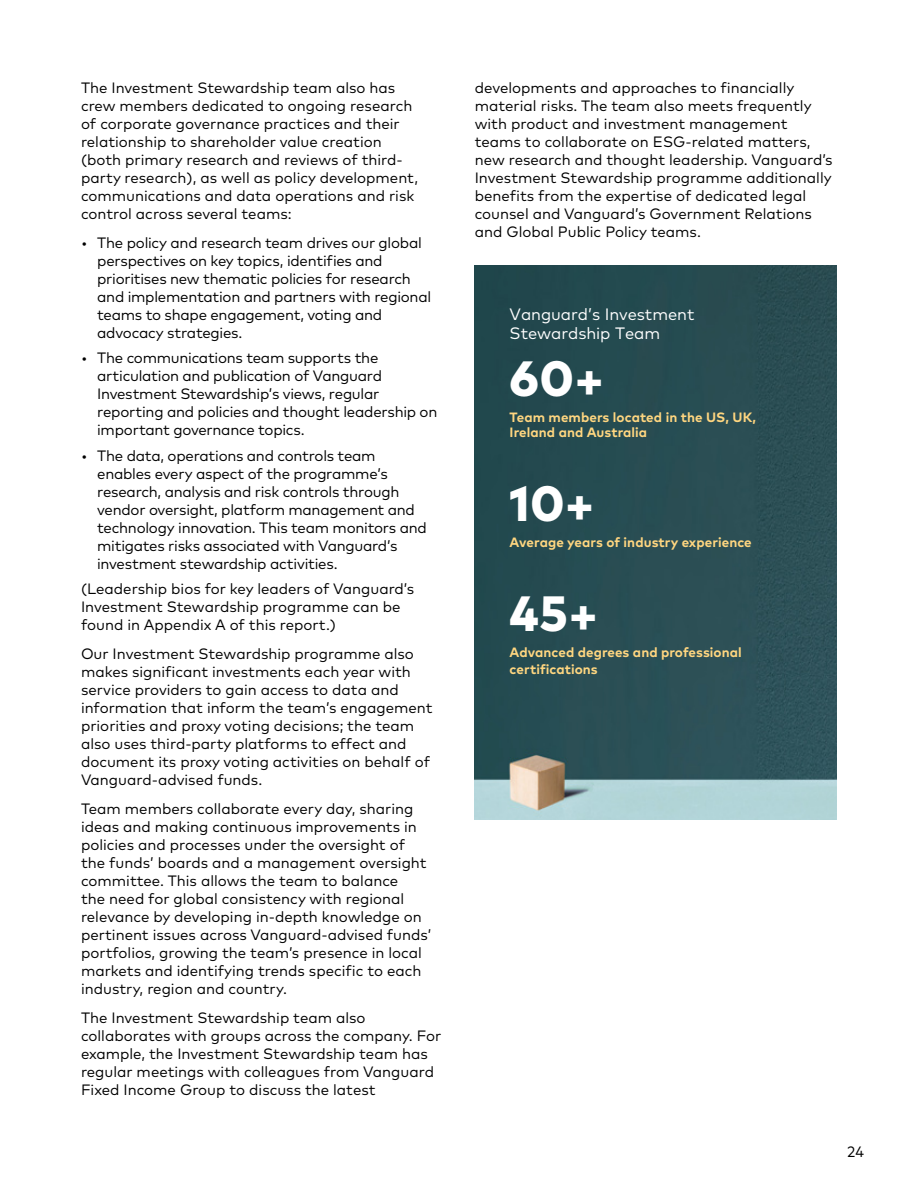
<style>
.page{position:relative;width:918px;height:1188px;background:#fff}
.page>*{position:absolute;margin:0;border:0;box-sizing:border-box;transform-origin:0 0}
.body_copy{font:800 49.5px "Mark Pro";color:#fff}
.B_head_black{font:16.5px/19.5px "Mark Pro";letter-spacing:-.005em;color:#fff}
.body_copy-2{font:15px/18px "Mark Pro";color:#000}
.body_copy-3{font:700 13.5px/15px "Mark Pro";letter-spacing:.005em;color:#ffd680}
</style>
<div class="page">
<img style="left:475px;top:266px;width:362px;height:554px">
<p class="body_copy-2" style="left:81px;top:77px;width:339px">The Investment Stewardship team also has crew members dedicated to ongoing research of corporate governance practices and their relationship to shareholder value creation (both primary research and reviews of third&shy;party research), as well as policy development, communications and data operations and risk control across several teams:</p>
<p class="body_copy-2" style="left:97px;top:232px;width:335px;text-indent:-16px">• The policy and research team drives our global perspectives on key topics, identifies and prioritises new thematic policies for research and implementation and partners with regional teams to shape engagement, voting and advocacy strategies.</p>
<p class="body_copy-2" style="left:97px;top:348px;width:342px;text-indent:-16px">• The communications team supports the articulation and publication of Vanguard Investment Stewardship’s views, regular reporting and policies and thought leadership on important governance topics.</p>
<p class="body_copy-2" style="left:97px;top:445px;width:331px;text-indent:-16px">• The data, operations and controls team enables every aspect of the programme’s research, analysis and risk controls through vendor oversight, platform management and technology innovation. This team monitors and mitigates risks associated with Vanguard’s investment stewardship activities.</p>
<p class="body_copy-2" style="left:81px;top:579px;width:335px">(Leadership bios for key leaders of Vanguard’s<br>Investment Stewardship programme can be found in Appendix A of this report.)</p>
<p class="body_copy-2" style="left:81px;top:644px;width:353px">Our Investment Stewardship programme also makes significant investments each year with service providers to gain access to data and information that inform the team’s engagement priorities and proxy voting decisions; the team also uses third-party platforms to effect and document its proxy voting activities on behalf of Vanguard-advised funds.</p>
<p class="body_copy-2" style="left:81px;top:798px;width:352px">Team members collaborate every day, sharing ideas and making continuous improvements in policies and processes under the oversight of the funds’ boards and a management oversight committee. This allows the team to balance<br>the need for global consistency with regional relevance by developing in-depth knowledge on pertinent issues across Vanguard-advised funds’ portfolios, growing the team’s presence in local markets and identifying trends specific to each industry, region and country.</p>
<p class="body_copy-2" style="left:81px;top:1007px;width:362px">The Investment Stewardship team also collaborates with groups across the company. For example, the Investment Stewardship team has regular meetings with colleagues from Vanguard Fixed Income Group to discuss the latest</p>
<p class="body_copy-2" style="left:475px;top:77px;width:359px">developments and approaches to financially material risks. The team also meets frequently with product and investment management teams to collaborate on ESG-related matters, new research and thought leadership. Vanguard’s Investment Stewardship programme additionally benefits from the expertise of dedicated legal counsel and Vanguard’s Government Relations and Global Public Policy teams.</p>
<p class="B_head_black" style="left:510px;top:303px;width:186px">Vanguard’s Investment<br>Stewardship Team</p>
<p class="body_copy" style="left:510px;top:341px;width:96px">60+</p>
<p class="body_copy-3" style="left:510px;top:408px;width:248px">Team members located in the US, UK,<br>Ireland and Australia</p>
<p class="body_copy" style="left:510px;top:466px;width:86px">10+</p>
<p class="body_copy-3" style="left:510px;top:534px;width:244px">Average years of industry experience</p>
<p class="body_copy" style="left:510px;top:576px;width:90px">45+</p>
<p class="body_copy-3" style="left:510px;top:643px;width:234px;line-height:16.5px">Advanced degrees and professional certifications</p>
<p class="body_copy-2" style="left:847px;top:1141px;width:18px">24</p>
</div>
